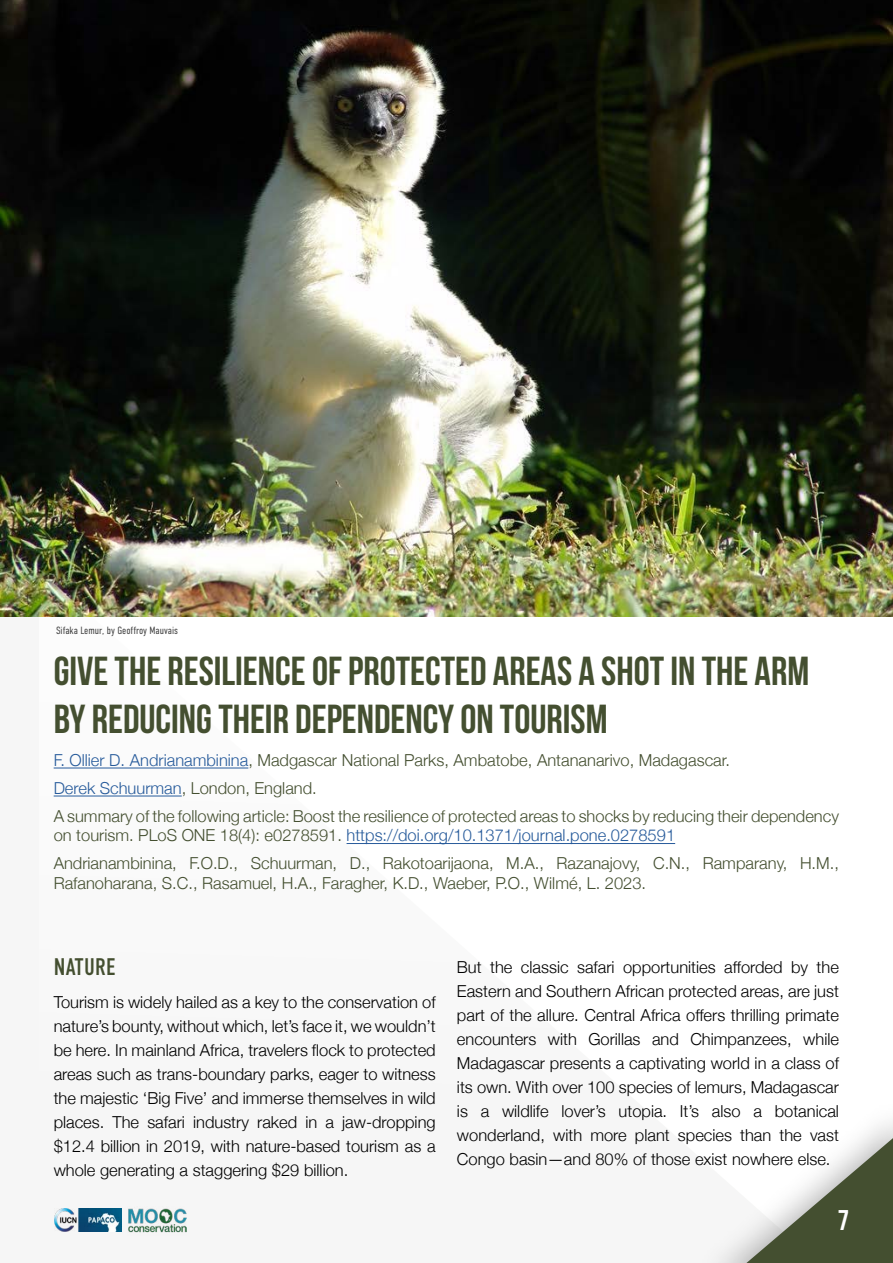
<style>
.page{position:relative;width:893px;height:1263px;background:#fff}
.page>*{position:absolute;margin:0;border:0;box-sizing:border-box;transform-origin:0 0}
.t1{font:700 40.5px/48px "Bebas Neue";color:#444f30}
.t2{font:700 28.5px "Bebas Neue";color:#fff}
.t3{font:24px "DIN Condensed";letter-spacing:.01em;color:#444f30}
.t4{font:300 16.5px/24px "Helvetica Neue";color:#000;text-align:justify}
.t5{font:300 16.5px/28px "Helvetica Neue";color:#444f30}
.t6{font:300 10.5px "DIN Condensed";color:#424242}
.s1{color:#275b9b}
</style>
<div class="page">
<svg style="left:716px;top:1129px;width:177px;height:134px"></svg>
<img style="left:127px;top:1207px;width:60px;height:27px">
<img style="left:54px;top:1209px;width:68px;height:22px">
<hr style="left:54px;top:767px;width:194px;height:1px;background:#275b9b">
<hr style="left:54px;top:796px;width:128px;height:1px;background:#275b9b">
<hr style="left:347px;top:843px;width:328px;height:1px;background:#275b9b">
<img style="left:1px;top:0;width:892px;height:616px">
<p class="t6" style="left:56px;top:625px;width:123px">Sifaka Lemur, by Geoffroy Mauvais</p>
<h1 class="t1" style="left:54px;top:647px;width:757px">GIVE THE RESILIENCE OF PROTECTED AREAS A SHOT IN THE ARM<br>BY REDUCING THEIR DEPENDENCY ON TOURISM</h1>
<p class="t5" style="left:54px;top:745px;width:787px"><span class="s1">F. Ollier D. Andrianambinina</span>, Madgascar National Parks, Ambatobe, Antananarivo, Madagascar.<br><span class="s1">Derek Schuurman</span>, London, England.<br>A summary of the following article: Boost the resilience of protected areas to shocks by reducing their dependency</p>
<p class="t5" style="left:54px;top:820px;width:787px">on tourism. PLoS ONE 18(4): e0278591. <span class="s1">https://doi.org/10.1371/journal.pone.0278591<br></span>Andrianambinina, F.O.D., Schuurman, D., Rakotoarijaona, M.A., Razanajovy, C.N., Ramparany, H.M.,</p>
<p class="t5" style="left:54px;top:868px;width:594px">Rafanoharana, S.C., Rasamuel, H.A., Faragher, K.D., Waeber, P.O., Wilmé, L. 2023.</p>
<h3 class="t3" style="left:54px;top:954px;width:63px">NATURE</h3>
<p class="t4" style="left:54px;top:989px;width:384px">Tourism is widely hailed as a key to the conservation of nature’s bounty, without which, let’s face it, we wouldn’t be here. In mainland Africa, travelers flock to protected areas such as trans-boundary parks, eager to witness the majestic ‘Big Five’ and immerse themselves in wild places. The safari industry raked in a jaw-dropping $12.4 billion in 2019, with nature-based tourism as a whole generating a staggering $29 billion.</p>
<p class="t4" style="left:457px;top:954px;width:384px">But the classic safari opportunities afforded by the Eastern and Southern African protected areas, are just part of the allure. Central Africa offers thrilling primate encounters with Gorillas and Chimpanzees, while Madagascar presents a captivating world in a class of its own. With over 100 species of lemurs, Madagascar is a wildlife lover’s utopia. It’s also a botanical wonderland, with more plant species than the vast Congo basin—and 80% of those exist nowhere else.</p>
<h2 class="t2" style="left:838px;top:1205px;width:13px">7</h2>
</div>
